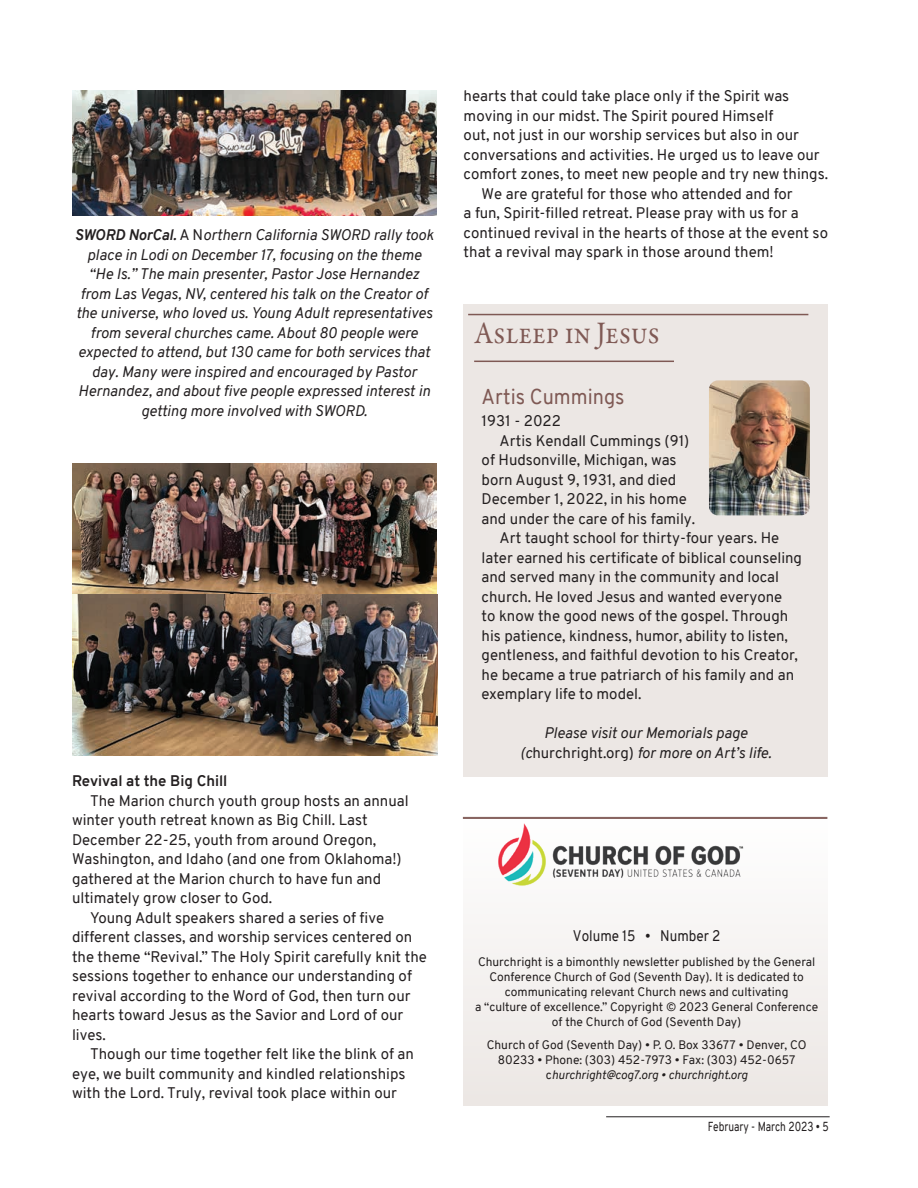
<style>
.page{position:relative;width:918px;height:1188px;background:#fff}
.page>*{position:absolute;margin:0;border:0;box-sizing:border-box;transform-origin:0 0}
.t1{font:31.5px "Garamond Premr Pro";letter-spacing:-.01em;color:#7f5954;scale:.9 1}
.District_News_Title{font:21px "Overpass";color:#7f5954;scale:.95 1}
.News-CR{font:15px/19.5px "Overpass";color:#231f20}
.Caption-CR{font:italic 15px/19.5px "Overpass";color:#231f20;text-align:center}
.News-CR-2{font:italic 15px/19.5px "Overpass";color:#231f20;text-align:center}
.News-Bold_Title{font:700 15px "Overpass";color:#231f20}
.News-CR-3{font:15px "Overpass";color:#231f20;scale:.9 1}
.t2{font:12.75px "Overpass";color:#231f20;scale:.8 1}
.t3{font:12px/15px "Overpass";color:#231f20;text-align:center}
.s1{font-weight:700}
.s2{font-style:normal}
.s3{font-style:italic}
</style>
<div class="page">
<hr style="left:606px;top:1116px;width:224px;height:1px;background:#231f20">
<img style="left:72px;top:464px;width:365px;height:291px">
<img style="left:72px;top:90px;width:364px;height:126px">
<div style="left:464px;top:304px;width:364px;height:473px;background:#ece7e4"></div>
<hr style="left:468px;top:314px;width:340px;height:1px;background:#7f5954">
<hr style="left:474px;top:361px;width:200px;height:1px;background:#7f5954">
<img style="left:709px;top:380px;width:101px;height:135px">
<div style="left:463px;top:819px;width:364px;height:287px;background:#f3f1ef"></div>
<img style="left:492px;top:819px;width:257px;height:67px">
<hr style="left:463px;top:817px;width:364px;height:1px;background:#7f5954">
<hr style="left:463px;top:818px;width:364px;height:1px;background:#7f5954">
<p class="Caption-CR" style="left:75px;top:225px;width:360px"><span class="s1">SWORD NorCal.</span> <span class="s2">A N</span>orthern California SWORD rally took place in Lodi on December 17, focusing on the theme “He Is.” The main presenter, Pastor Jose Hernandez from Las Vegas, NV, centered his talk on the Creator of the universe, who loved us. Young Adult representatives from several churches came. About 80 people were expected to attend, but 130 came for both services that day. Many were inspired and encouraged by Pastor Hernandez, and about five people expressed interest in getting more involved with SWORD.</p>
<p class="News-Bold_Title" style="left:72px;top:770px;width:157px">Revival at the Big Chill</p>
<p class="News-CR" style="left:72px;top:791px;width:338px;text-indent:18px">The Marion church youth group hosts an annual winter youth retreat known as Big Chill. Last December 22-25, youth from around Oregon, Washington, and Idaho (and one from Oklahoma!) gathered at the Marion church to have fun and ultimately grow closer to God.</p>
<p class="News-CR" style="left:72px;top:908px;width:356px;text-indent:18px">Young Adult speakers shared a series of five different classes, and worship services centered on the theme “Revival.” The Holy Spirit carefully knit the sessions together to enhance our understanding of revival according to the Word of God, then turn our hearts toward Jesus as the Savior and Lord of our lives.</p>
<p class="News-CR" style="left:72px;top:1044px;width:343px;text-indent:18px">Though our time together felt like the blink of an eye, we built community and kindled relationships with the Lord. Truly, revival took place within our</p>
<p class="News-CR" style="left:464px;top:86px;width:366px">hearts that could take place only if the Spirit was moving in our midst. The Spirit poured Himself<br>out, not just in our worship services but also in our conversations and activities. He urged us to leave our comfort zones, to meet new people and try new things.</p>
<p class="News-CR" style="left:464px;top:184px;width:366px;text-indent:18px">We are grateful for those who attended and for<br>a fun, Spirit-filled retreat. Please pray with us for a continued revival in the hearts of those at the event so that a revival may spark in those around them!</p>
<p class="t1" style="left:474px;top:314px;width:208px">Asleep in Jesus</p>
<p class="District_News_Title" style="left:482px;top:381px;width:152px">Artis Cummings</p>
<p class="News-CR" style="left:482px;top:411px;width:81px">1931 - 2022</p>
<p class="News-CR" style="left:482px;top:431px;width:215px;text-indent:18px">Artis Kendall Cummings (91) of Hudsonville, Michigan, was born August 9, 1931, and died<br>December 1, 2022, in his home and under the care of his family.</p>
<p class="News-CR" style="left:482px;top:528px;width:322px;text-indent:18px">Art taught school for thirty-four years. He later earned his certificate of biblical counseling and served many in the community and local church. He loved Jesus and wanted everyone<br>to know the good news of the gospel. Through his patience, kindness, humor, ability to listen, gentleness, and faithful devotion to his Creator, he became a true patriarch of his family and an exemplary life to model.</p>
<p class="News-CR-2" style="left:520px;top:723px;width:253px">Please visit our Memorials page (c<span class="s2">hurchright.org)</span> for more on Art’s life.</p>
<p class="News-CR-3" style="left:573px;top:925px;width:165px">Volume 15 • Number 2</p>
<p class="t3" style="left:475px;top:955px;width:344px">Churchright is a bimonthly newsletter published by the General Conference Church of God (Seventh Day). It is dedicated to communicating relevant Church news and cultivating<br>a “culture of excellence.” Copyright © 2023 General Conference of the Church of God (Seventh Day)</p>
<p class="t3" style="left:487px;top:1037px;width:321px">Church of God (Seventh Day) • P. O. Box 33677 • Denver, CO<br>80233 • Phone: (303) 452-7973 • Fax: (303) 452-0657 c<span class="s3">hurchright@cog7.org • churchright.org</span></p>
<p class="t2" style="left:708px;top:1117px;width:153px">February - March 2023 • 5</p>
</div>
